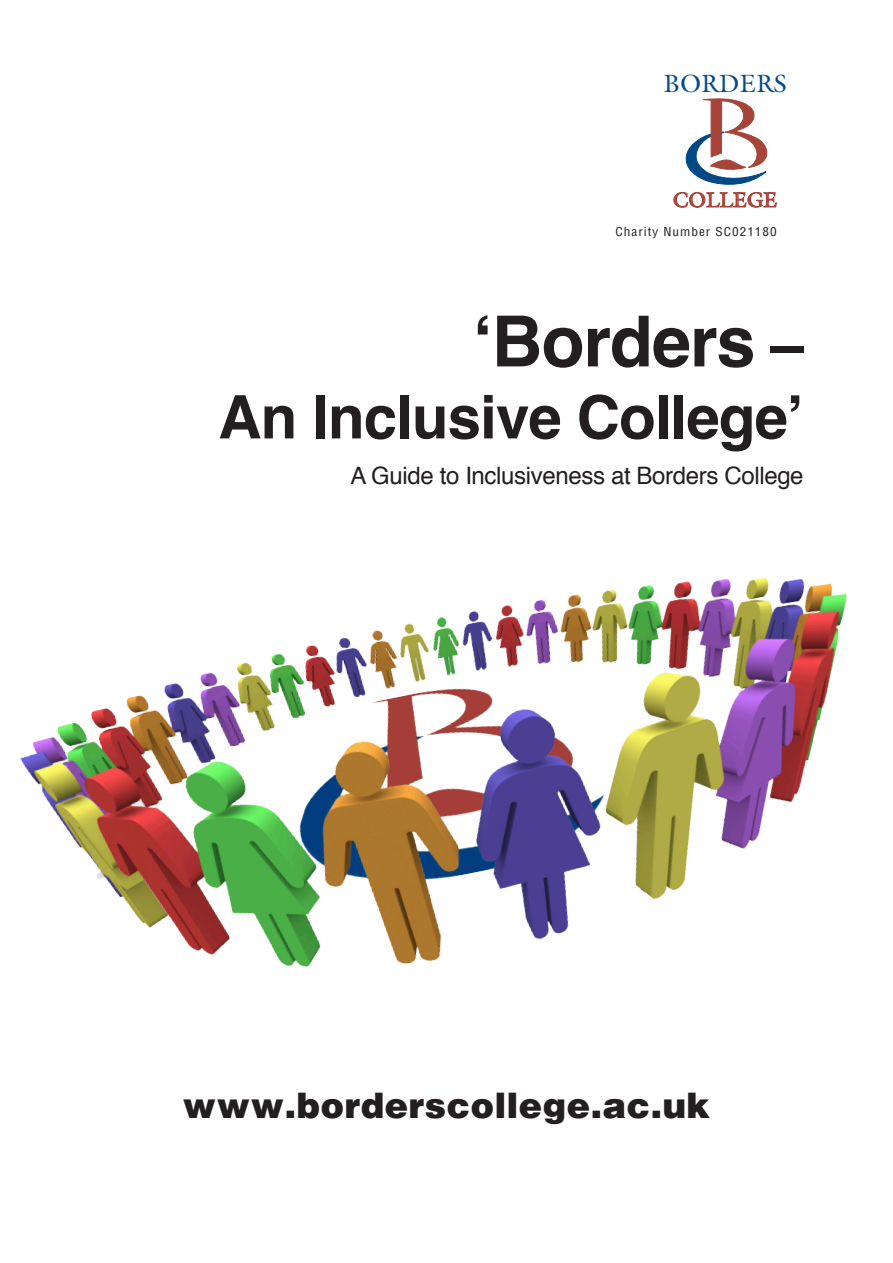
<style>
.page{position:relative;width:893px;height:1263px;background:#fff}
.page>*{position:absolute;margin:0;border:0;box-sizing:border-box;transform-origin:0 0}
.t1{font:700 70.5px "Helvetica";letter-spacing:-.015em;color:#231f20}
.t2{font:700 60px "Helvetica";letter-spacing:-.015em;color:#231f20}
.t3{font:900 36px "Helvetica";color:#231f20}
.t4{font:25.2px "Galliard";color:#054a88}
.t5{font:24px "Helvetica";letter-spacing:-.015em;color:#231f20}
.t6{font:21px "Galliard";color:#a7443a}
.t7{font:condensed 12px "Helvetica";letter-spacing:.075em;color:#231f20;scale:1.1 1}
.s1{font-size:60px}
</style>
<div class="page">
<svg style="left:673px;top:98px;width:104px;height:110px"></svg>
<img style="left:20px;top:577px;width:827px;height:390px">
<p class="t4" style="left:663px;top:68px;width:125px">BORDERS</p>
<p class="t6" style="left:673px;top:187px;width:106px">COLLEGE</p>
<p class="t7" style="left:616px;top:224px;width:148px">Charity Number SC021180</p>
<p class="t1" style="left:473px;top:285px;width:332px">‘Borders <span class="s1">–</span></p>
<p class="t2" style="left:218px;top:369px;width:587px">An Inclusive College’</p>
<p class="t5" style="left:351px;top:457px;width:455px">A Guide to Inclusiveness at Borders College</p>
<p class="t3" style="left:183px;top:1083px;width:530px">www.borderscollege.ac.uk</p>
</div>
